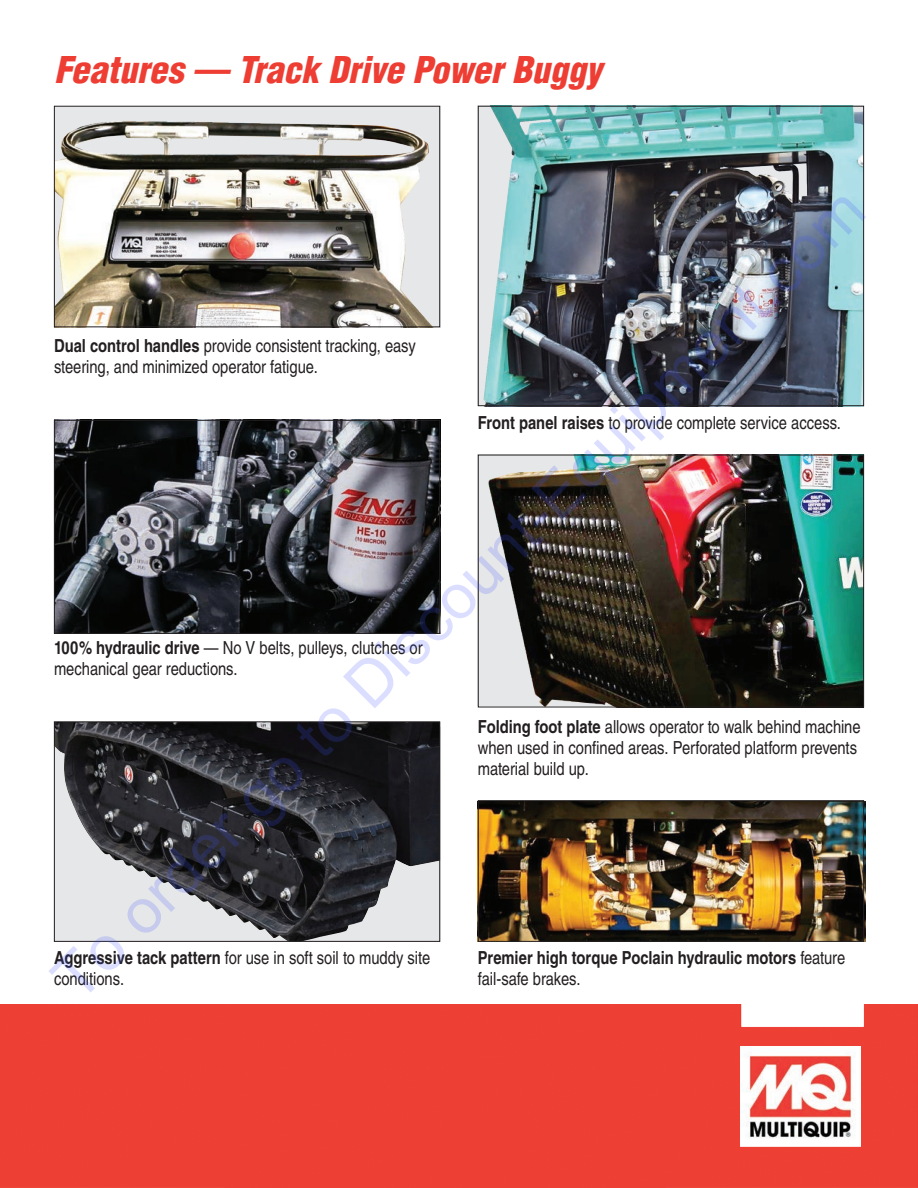
<style>
.page{position:relative;width:918px;height:1188px;background:#fff}
.page>*{position:absolute;margin:0;border:0;box-sizing:border-box;transform-origin:0 0}
.t1{font:63px "Arial";color:rgb(64 84 255/.19)}
.t2{font:italic 900 condensed 36px "Helvetica";letter-spacing:-.005em;color:#ee3e34}
.t3{font:condensed 18px/20.7px "Helvetica";letter-spacing:-.005em;color:#231f20}
.t4{font:700 condensed 18px/20.7px "Helvetica";letter-spacing:-.005em;color:#231f20}
.s1{font-weight:700}
.s2{font-weight:400}
</style>
<div class="page">
<div style="left:0;top:1004px;width:918px;height:184px;background:#ee3f35"></div>
<img style="left:741px;top:1046px;width:120px;height:101px">
<img style="left:56px;top:422px;width:382px;height:210px">
<div style="left:54px;top:420px;width:386px;height:214px;border:1px solid #231f20"></div>
<img style="left:56px;top:108px;width:382px;height:217px">
<div style="left:54px;top:106px;width:386px;height:221px;border:1px solid #231f20"></div>
<img style="left:56px;top:723px;width:382px;height:217px">
<div style="left:54px;top:721px;width:386px;height:221px;border:1px solid #231f20"></div>
<img style="left:480px;top:801px;width:385px;height:141px">
<div style="left:478px;top:800px;width:386px;height:142px;border:1px solid #231f20"></div>
<img style="left:480px;top:108px;width:382px;height:296px">
<div style="left:478px;top:106px;width:386px;height:300px;border:1px solid #231f20"></div>
<img style="left:480px;top:457px;width:382px;height:248px">
<div style="left:478px;top:455px;width:386px;height:252px;border:1px solid #231f20"></div>
<h2 class="t2" style="left:54px;top:48px;width:549px">Features — Track Drive Power Buggy</h2>
<h1 class="t1" style="left:33px;top:958px;width:1118px;rotate:-45deg">To order go to Discount-Equipment.com</h1>
<p class="t3" style="left:54px;top:336px;width:363px"><span class="s1">Dual control handles</span> provide consistent tracking, easy steering, and minimized operator fatigue.</p>
<p class="t3" style="left:478px;top:413px;width:365px"><span class="s1">Front panel raises</span> to provide complete service access.</p>
<p class="t3" style="left:54px;top:637px;width:370px"><span class="s1">100% hydraulic drive</span> — No V belts, pulleys, clutches or mechanical gear reductions.</p>
<p class="t3" style="left:478px;top:717px;width:384px"><span class="s1">Folding foot plate</span> allows operator to walk behind machine when used in confined areas. Perforated platform prevents material build up.</p>
<p class="t3" style="left:54px;top:948px;width:378px"><span class="s1">Aggressive tack pattern</span> for use in soft soil to muddy site conditions.</p>
<p class="t4" style="left:478px;top:947px;width:369px">Premier high torque Poclain hydraulic motors <span class="s2">feature fail-safe brakes.</span></p>
</div>
